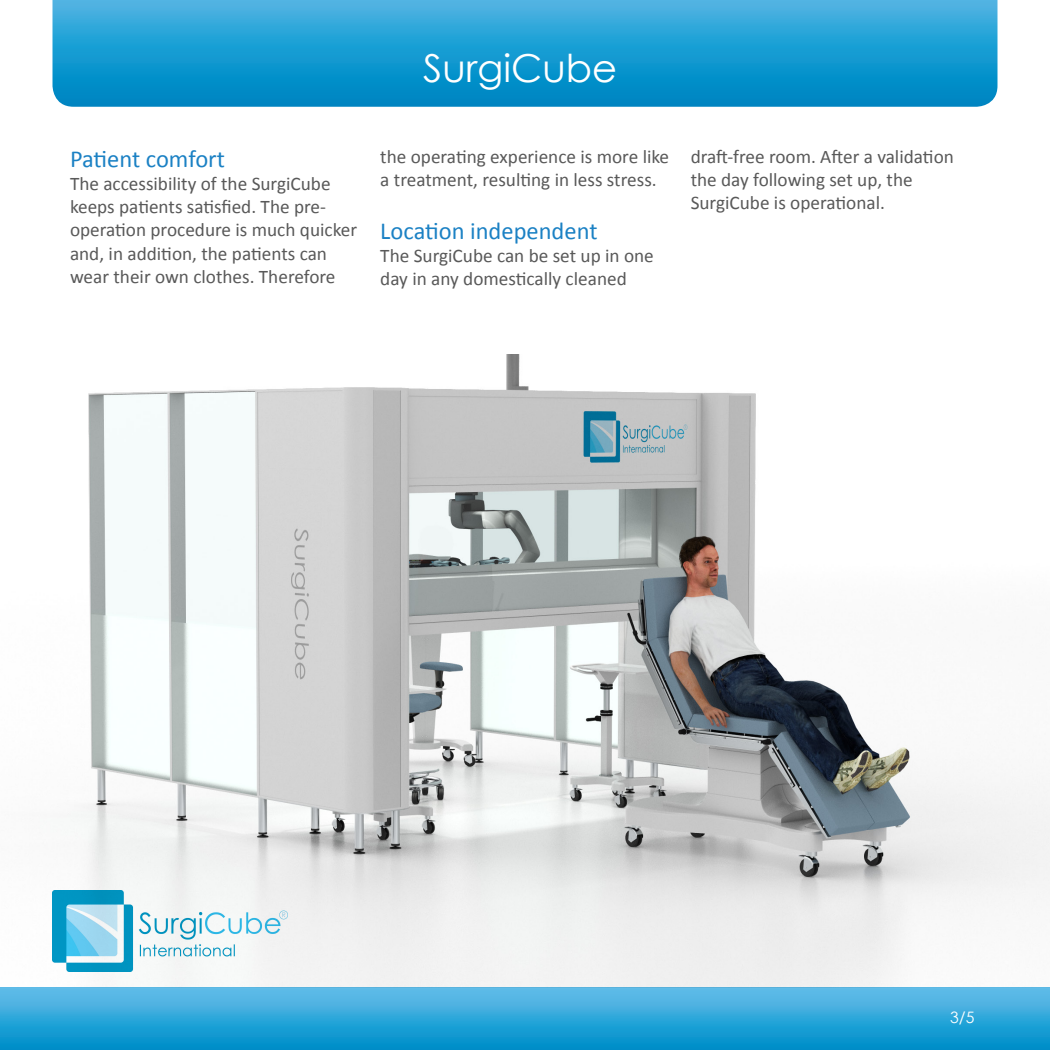
<style>
.page{position:relative;width:1050px;height:1050px;background:#fff}
.page>*{position:absolute;margin:0;border:0;box-sizing:border-box;transform-origin:0 0}
.t1{font:38.5px "Century Gothic";color:#fff}
.Ondertitel{font:24.5px "Calibri";color:#1b81c4}
.t2{font:19.25px/23.1px "Calibri";color:#595959}
.Footnote{font:15.75px "Century Gothic";color:#fff}
</style>
<div class="page">
<div style="left:0;top:987px;width:1050px;height:63px;background:linear-gradient(to bottom,#67bfeb,#008dc8)"></div>
<svg style="left:52px;top:0;width:946px;height:107px;background:#1d9cd2"></svg>
<img style="left:52px;top:355px;width:998px;height:632px">
<h1 class="t1" style="left:423px;top:41px;width:195px">SurgiCube</h1>
<p class="Ondertitel" style="left:70px;top:142px;width:157px">Patient comfort</p>
<p class="t2" style="left:70px;top:172px;width:289px">The accessibility of the SurgiCube keeps patients satisfied. The pre&shy;operation procedure is much quicker and, in addition, the patients can wear their own clothes. Therefore</p>
<p class="t2" style="left:380px;top:145px;width:290px">the operating experience is more like a treatment, resulting in less stress.</p>
<p class="Ondertitel" style="left:380px;top:214px;width:219px">Location independent</p>
<p class="t2" style="left:380px;top:243px;width:275px">The SurgiCube can be set up in one day in any domestically cleaned</p>
<p class="t2" style="left:691px;top:145px;width:265px">draft-free room. After a validation the day following set up, the<br>SurgiCube is operational.</p>
<p class="Footnote" style="left:950px;top:1007px;width:26px">3/5</p>
</div>
